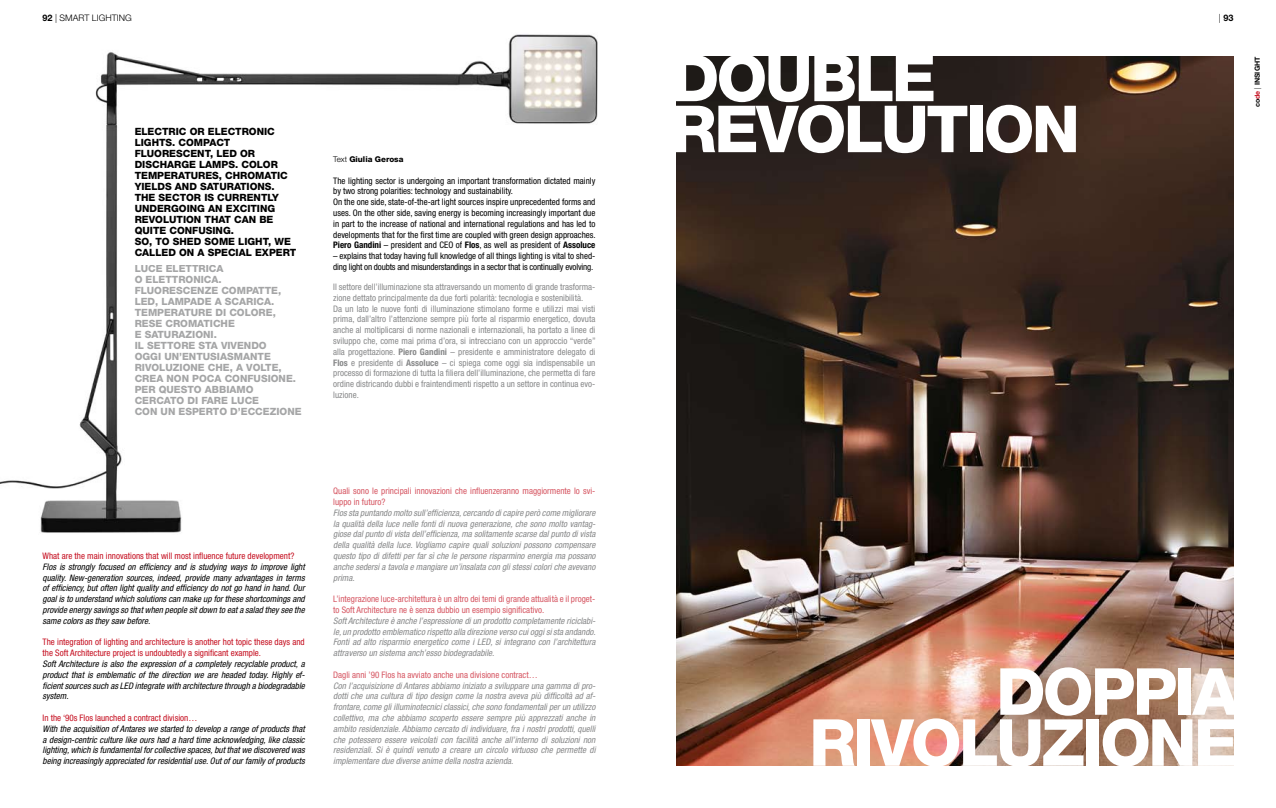
<style>
.page{position:relative;width:1276px;height:808px;background:#fff}
.page>*{position:absolute;margin:0;border:0;box-sizing:border-box;transform-origin:0 0}
.t1{font:800 65px/51px "Helvetica Neue LT Std";letter-spacing:-.04em;color:#fff;text-align:right}
.t2{font:800 10px/11px "Helvetica Neue LT Std";color:#878889}
.t3{font:800 10px/11px "Helvetica Neue LT Std";color:#000}
.t4{font:italic condensed 9px/10.8px "Helvetica Neue LT Std";color:#878889}
.t5{font:italic condensed 9px/10.8px "Helvetica Neue LT Std";color:#000}
.t6{font:condensed 9px/10.8px "Helvetica Neue LT Std";color:#878889}
.t7{font:condensed 9px/10.8px "Helvetica Neue LT Std";color:#000}
.t8{font:condensed 9px/10.8px "Helvetica Neue LT Std";letter-spacing:-.02em;color:#000}
.t9{font:300 9px "Helvetica Neue LT Std";color:#000}
.t10{font:700 9px "Helvetica Neue LT Std";color:#000}
.t11{font:800 8px "Helvetica Neue LT Std";color:#000}
.t12{font:700 7px "Helvetica Neue LT Std";color:#000}
.s1{font-weight:700}
.s2{font-weight:300}
.s3{font-style:normal;color:#c50e1f}
.s4{font-style:normal;color:#d65662}
.s5{color:#c50e1f}
</style>
<div class="page">
<img style="left:0;top:34px;width:598px;height:499px">
<img style="left:676px;top:57px;width:557px;height:708px">
<p class="t9" style="left:43px;top:12px;width:91px"><span class="s1">92</span> | SMART LIGHTING</p>
<p class="t3" style="left:135px;top:126px;width:145px">ELECTRIC OR ELECTRONIC<br>LIGHTS. COMPACT<br>FLUORESCENT, LED OR<br>DISCHARGE LAMPS. COLOR</p>
<p class="t3" style="left:135px;top:170px;width:163px">TEMPERATURES, CHROMATIC<br>YIELDS AND SATURATIONS.<br>THE SECTOR IS CURRENTLY<br>UNDERGOING AN EXCITING<br>REVOLUTION THAT CAN BE<br>QUITE CONFUSING.<br>SO, TO SHED SOME LIGHT, WE<br>CALLED ON A SPECIAL EXPERT</p>
<p class="t2" style="left:135px;top:263px;width:168px">LUCE ELETTRICA<br>O ELETTRONICA.<br>FLUORESCENZE COMPATTE,<br>LED, LAMPADE A SCARICA.<br>TEMPERATURE DI COLORE,<br>RESE CROMATICHE<br>E SATURAZIONI.<br>IL SETTORE STA VIVENDO<br>OGGI UN’ENTUSIASMANTE<br>RIVOLUZIONE CHE, A VOLTE,<br>CREA NON POCA CONFUSIONE.<br>PER QUESTO ABBIAMO<br>CERCATO DI FARE LUCE<br>CON UN ESPERTO D’ECCEZIONE</p>
<p class="t11" style="left:333px;top:154px;width:72px"><span class="s2">Text</span> GIULIA GEROSA</p>
<p class="t7" style="left:333px;top:175px;width:264px">The lighting sector is undergoing an important transformation dictated mainly by two strong polarities: technology and sustainability.<br>On the one side, state-of-the-art light sources inspire unprecedented forms and uses. On the other side, saving energy is becoming increasingly important due in part to the increase of national and international regulations and has led to developments that for the first time are coupled with green design approaches.<br><span class="s1">Piero Gandini</span> – president and CEO of <span class="s1">Flos</span>, as well as president of <span class="s1">Assoluce</span></p>
<p class="t8" style="left:333px;top:251px;width:264px">– explains that today having full knowledge of all things lighting is vital to shed&shy;ding light on doubts and misunderstandings in a sector that is continually evolving.</p>
<p class="t6" style="left:333px;top:281px;width:264px">Il settore dell’illuminazione sta attraversando un momento di grande trasforma&shy;zione dettato principalmente da due forti polarità: tecnologia e sostenibilità.<br>Da un lato le nuove fonti di illuminazione stimolano forme e utilizzi mai visti prima, dall’altro l’attenzione sempre più forte al risparmio energetico, dovuta anche al moltiplicarsi di norme nazionali e internazionali, ha portato a linee di sviluppo che, come mai prima d’ora, si intrecciano con un approccio “verde” alla progettazione. <span class="s1">Piero Gandini</span> – presidente e amministratore delegato di <span class="s1">Flos</span> e presidente di <span class="s1">Assoluce</span> – ci spiega come oggi sia indispensabile un processo di formazione di tutta la filiera dell’illuminazione, che permetta di fare ordine districando dubbi e fraintendimenti rispetto a un settore in continua evo&shy;luzione.</p>
<p class="t5" style="left:43px;top:550px;width:264px"><span class="s3">What are the main innovations that will most influence future development?<br></span>Flos is strongly focused on efficiency and is studying ways to improve light quality. New-generation sources, indeed, provide many advantages in terms of efficiency, but often light quality and efficiency do not go hand in hand. Our goal is to understand which solutions can make up for these shortcomings and provide energy savings so that when people sit down to eat a salad they see the same colors as they saw before.</p>
<p class="t5" style="left:43px;top:637px;width:264px"><span class="s3">The integration of lighting and architecture is another hot topic these days and the Soft Architecture project is undoubtedly a significant example.<br></span>Soft Architecture is also the expression of a completely recyclable product, a product that is emblematic of the direction we are headed today. Highly ef&shy;ficient sources such as LED integrate with architecture through a biodegradable system.</p>
<p class="t5" style="left:43px;top:712px;width:264px"><span class="s3">In the ‘90s Flos launched a contract division…<br></span>With the acquisition of Antares we started to develop a range of products that a design-centric culture like ours had a hard time acknowledging, like classic lighting, which is fundamental for collective spaces, but that we discovered was being increasingly appreciated for residential use. Out of our family of products</p>
<p class="t4" style="left:333px;top:486px;width:264px"><span class="s4">Quali sono le principali innovazioni che influenzeranno maggiormente lo svi&shy;luppo in futuro?<br></span>Flos sta puntando molto sull’efficienza, cercando di capire però come migliorare la qualità della luce nelle fonti di nuova generazione, che sono molto vantag&shy;giose dal punto di vista dell’efficienza, ma solitamente scarse dal punto di vista della qualità della luce. Vogliamo capire quali soluzioni possono compensare questo tipo di difetti per far sì che le persone risparmino energia ma possano anche sedersi a tavola e mangiare un’insalata con gli stessi colori che avevano prima.</p>
<p class="t4" style="left:333px;top:594px;width:264px"><span class="s4">L’integrazione luce-architettura è un altro dei temi di grande attualità e il proget&shy;to Soft Architecture ne è senza dubbio un esempio significativo.<br></span>Soft Architecture è anche l’espressione di un prodotto completamente riciclabi&shy;le, un prodotto emblematico rispetto alla direzione verso cui oggi si sta andando.<br>Fonti ad alto risparmio energetico come i LED, si integrano con l’architettura attraverso un sistema anch’esso biodegradabile.</p>
<p class="t4" style="left:333px;top:669px;width:264px"><span class="s4">Dagli anni ’90 Flos ha avviato anche una divisione contract…<br></span>Con l’acquisizione di Antares abbiamo iniziato a sviluppare una gamma di pro&shy;dotti che una cultura di tipo design come la nostra aveva più difficoltà ad af&shy;frontare, come gli illuminotecnici classici, che sono fondamentali per un utilizzo collettivo, ma che abbiamo scoperto essere sempre più apprezzati anche in ambito residenziale. Abbiamo cercato di individuare, fra i nostri prodotti, quelli che potessero essere veicolati con facilità anche all’interno di soluzioni non residenziali. Si è quindi venuto a creare un circolo virtuoso che permette di implementare due diverse anime della nostra azienda.</p>
<p class="t1" style="left:670px;top:52px;width:268px">DOUBLE</p>
<p class="t1" style="left:670px;top:103px;width:411px">REVOLUTION</p>
<p class="t10" style="left:1219px;top:12px;width:16px"><span class="s2">|</span> 93</p>
<p class="t12" style="left:1253px;top:107px;width:52px;rotate:-90deg">co<span class="s5">de</span> <span class="s2">|</span> INSIGHT</p>
<p class="t1" style="left:809px;top:666px;width:431px">DOPPIA<br>RIVOLUZIONE</p>
</div>
